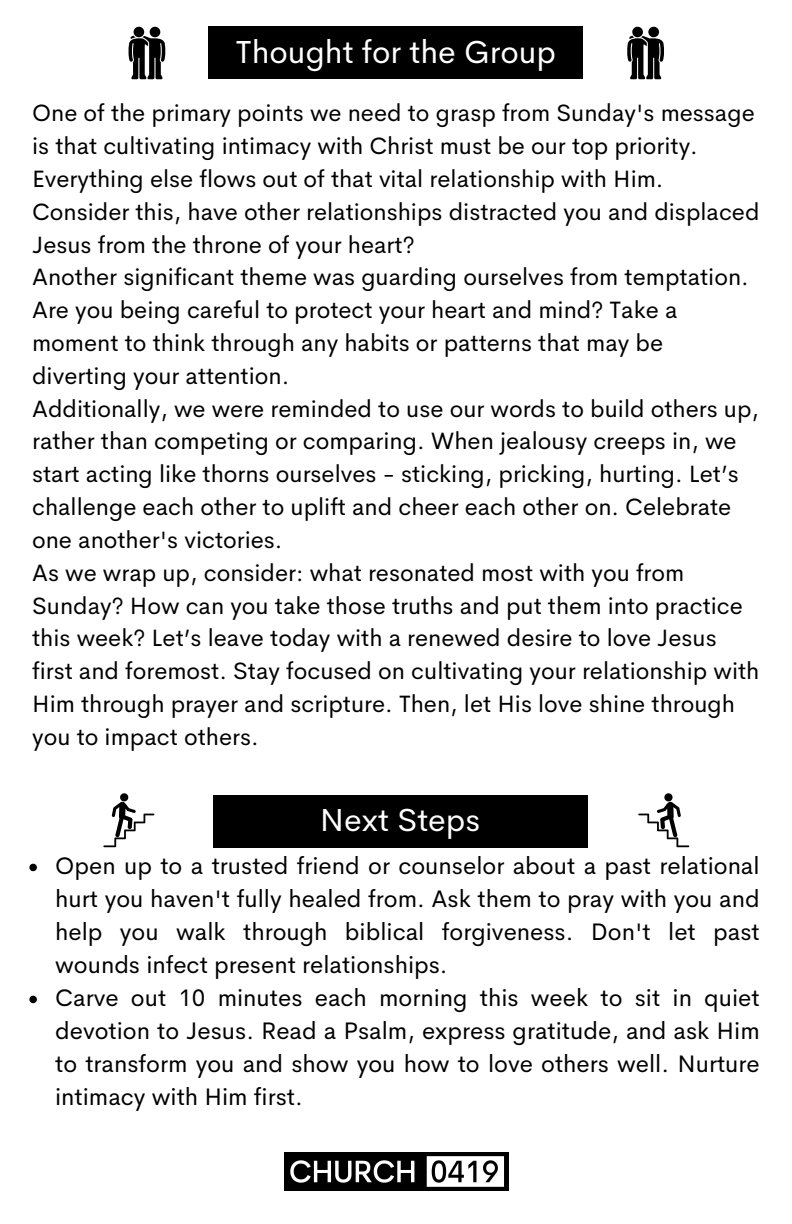
<style>
.page{position:relative;width:792px;height:1224px;background:#fff}
.page>*{position:absolute;margin:0;border:0;box-sizing:border-box;transform-origin:0 0}
.t1{font:32px "Cerebri Sans";color:#fff}
.t2{font:24px/33px "Cerebri Sans";color:#000;text-align:justify}
.t3{font:23.8px/32.8px "Cerebri Sans";color:#000}
</style>
<div class="page">
<div style="left:209px;top:27px;width:374px;height:52px;background:#000"></div>
<div style="left:213px;top:795px;width:374px;height:52px;background:#000"></div>
<svg style="left:627px;top:27px;width:37px;height:52px"></svg>
<svg style="left:128px;top:27px;width:38px;height:52px"></svg>
<svg style="left:103px;top:793px;width:51px;height:54px"></svg>
<svg style="left:639px;top:793px;width:50px;height:54px"></svg>
<svg style="left:29px;top:864px;width:8px;height:7px"></svg>
<svg style="left:29px;top:996px;width:8px;height:7px"></svg>
<img style="left:285px;top:1153px;width:223px;height:37px">
<p class="t1" style="left:236px;top:31px;width:322px">Thought for the Group</p>
<p class="t3" style="left:32px;top:97px;width:724px">One of the primary points we need to grasp from Sunday's message is that cultivating intimacy with Christ must be our top priority.<br>Everything else flows out of that vital relationship with Him.</p>
<p class="t3" style="left:32px;top:195px;width:729px">Consider this, have other relationships distracted you and displaced<br>Jesus from the throne of your heart?</p>
<p class="t3" style="left:32px;top:261px;width:718px">Another significant theme was guarding ourselves from temptation.<br>Are you being careful to protect your heart and mind? Take a moment to think through any habits or patterns that may be diverting your attention.</p>
<p class="t3" style="left:32px;top:392px;width:728px">Additionally, we were reminded to use our words to build others up, rather than competing or comparing. When jealousy creeps in, we start acting like thorns ourselves - sticking, pricking, hurting. Let’s challenge each other to uplift and cheer each other on. Celebrate one another's victories.</p>
<p class="t3" style="left:32px;top:556px;width:729px">As we wrap up, consider: what resonated most with you from Sunday? How can you take those truths and put them into practice this week? Let’s leave today with a renewed desire to love Jesus first and foremost. Stay focused on cultivating your relationship with Him through prayer and scripture. Then, let His love shine through you to impact others.</p>
<p class="t1" style="left:320px;top:799px;width:162px">Next Steps</p>
<p class="t2" style="left:55px;top:849px;width:706px">Open up to a trusted friend or counselor about a past relational hurt you haven't fully healed from. Ask them to pray with you and help you walk through biblical forgiveness. Don't let past wounds infect present relationships.</p>
<p class="t2" style="left:55px;top:981px;width:706px">Carve out 10 minutes each morning this week to sit in quiet devotion to Jesus. Read a Psalm, express gratitude, and ask Him to transform you and show you how to love others well. Nurture intimacy with Him first.</p>
</div>
